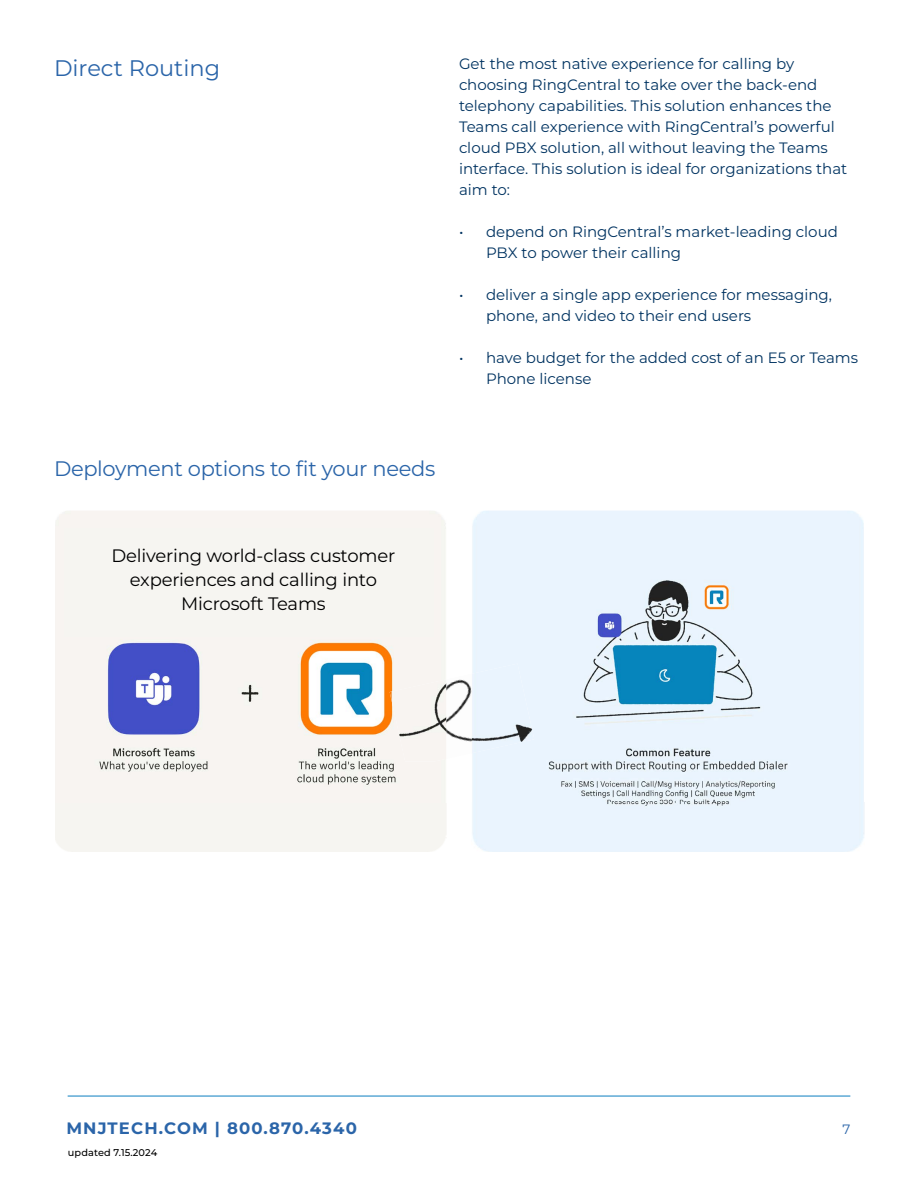
<style>
.page{position:relative;width:918px;height:1188px;background:#fff}
.page>*{position:absolute;margin:0;border:0;box-sizing:border-box;transform-origin:0 0}
.t1{font:22.5px "Montserrat";color:#2b65a9}
.t2{font:21px "Montserrat";letter-spacing:-.015em;color:#2b65a9}
.t3{font:18px/24px "Montserrat";letter-spacing:-.01em;color:#000;text-align:center}
.t4{font:700 16.5px "Montserrat";letter-spacing:.07em;color:#2b65a9}
.t5{font:15px/21px "Montserrat";color:#003361}
.t6{font:13.5px "Montserrat";color:#2b65a9}
.t7{font:500 9.75px "Montserrat";letter-spacing:.01em;color:#000}
</style>
<div class="page">
<hr style="left:68px;top:1096px;width:782px;height:1px;background:#0c7ec0">
<img style="left:55px;top:511px;width:391px;height:341px">
<img style="left:472px;top:511px;width:392px;height:341px">
<img style="left:446px;top:679px;width:26px;height:63px">
<img style="left:390px;top:679px;width:56px;height:83px">
<div style="left:472px;top:664px;width:62px;height:89px;background:#eaf4fe"></div>
<div style="left:65px;top:528px;width:369px;height:108px;background:#f6f5f1"></div>
<h1 class="t1" style="left:54px;top:52px;width:168px">Direct Routing</h1>
<p class="t5" style="left:459px;top:52px;width:390px">Get the most native experience for calling by choosing RingCentral to take over the back-end telephony capabilities. This solution enhances the Teams call experience with RingCentral’s powerful cloud PBX solution, all without leaving the Teams interface. This solution is ideal for organizations that aim to:</p>
<p class="t5" style="left:486px;top:220px;width:353px;text-indent:-27px">• depend on RingCentral’s market-leading cloud<br>PBX to power their calling</p>
<p class="t5" style="left:486px;top:283px;width:348px;text-indent:-27px">• deliver a single app experience for messaging, phone, and video to their end users</p>
<p class="t5" style="left:486px;top:346px;width:374px;text-indent:-27px">• have budget for the added cost of an E5 or Teams<br>Phone license</p>
<h2 class="t2" style="left:54px;top:454px;width:383px">Deployment options to fit your needs</h2>
<p class="t3" style="left:112px;top:543px;width:285px">Delivering world-class customer experiences and calling into<br>Microsoft Teams</p>
<p class="t4" style="left:66px;top:1116px;width:292px">MNJTECH.COM | 800.870.4340</p>
<p class="t6" style="left:842px;top:1120px;width:9px">7</p>
<p class="t7" style="left:68px;top:1146px;width:91px">updated 7.15.2024</p>
</div>
